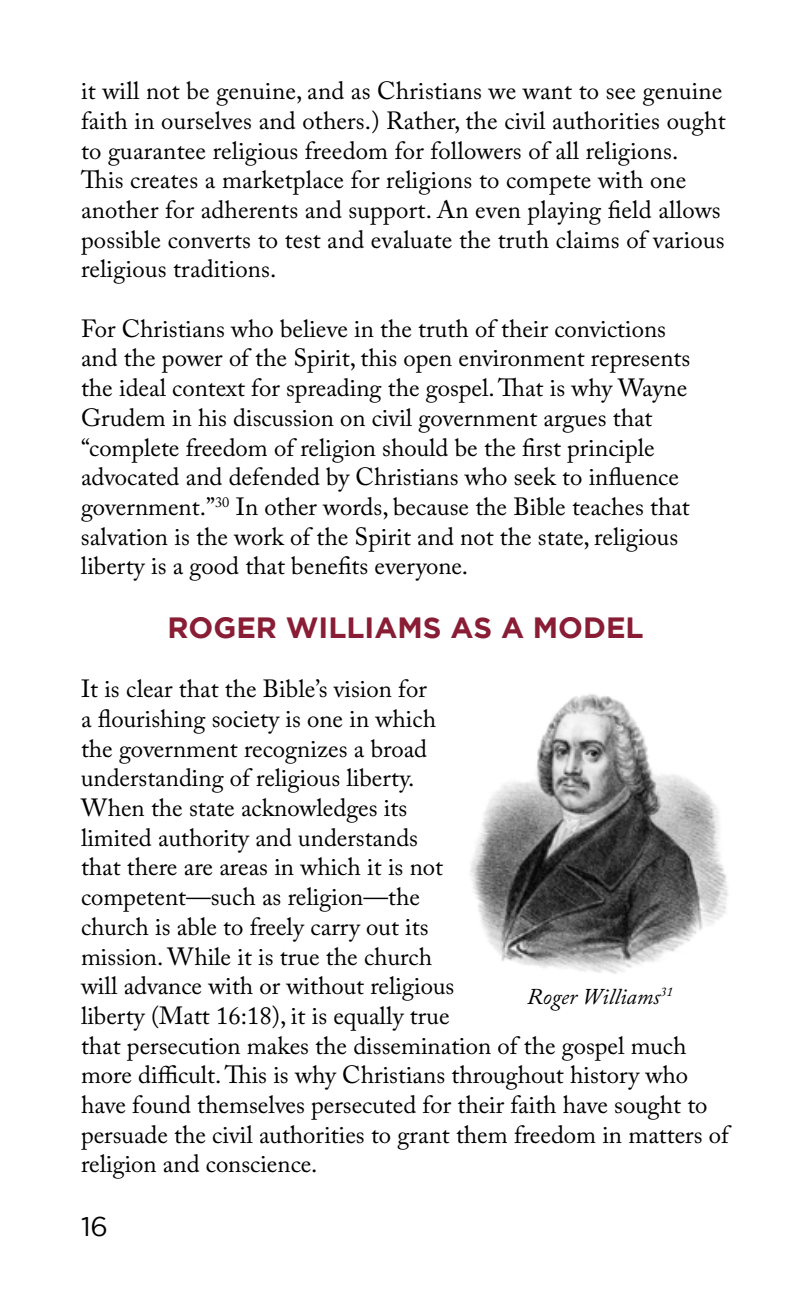
<style>
.page{position:relative;width:810px;height:1296px;background:#fff}
.page>*{position:absolute;margin:0;border:0;box-sizing:border-box;transform-origin:0 0}
.t1{font:700 29.25px "Gotham";color:#891d35}
.t2{font:27px "Gotham";color:#000}
.t3{font:24.75px/29.7px "Adobe Caslon Pro";color:#000}
.t4{font:italic 22.5px "Adobe Caslon Pro";color:#000}
</style>
<div class="page">
<img style="left:470px;top:694px;width:259px;height:280px">
<p class="t3" style="left:81px;top:76px;width:646px">it will not be genuine, and as Christians we want to see genuine faith in ourselves and others.) Rather, the civil authorities ought to guarantee religious freedom for followers of all religions.<br>This creates a marketplace for religions to compete with one another for adherents and support. An even playing field allows possible converts to test and evaluate the truth claims of various religious traditions.</p>
<p class="t3" style="left:81px;top:313px;width:611px">For Christians who believe in the truth of their convictions and the power of the Spirit, this open environment represents the ideal context for spreading the gospel. That is why Wayne Grudem in his discussion on civil government argues that “complete freedom of religion should be the first principle advocated and defended by Christians who seek to influence government.”<sup>30</sup> In other words, because the Bible teaches that salvation is the work of the Spirit and not the state, religious liberty is a good that benefits everyone.</p>
<p class="t1" style="left:167px;top:608px;width:478px">ROGER WILLIAMS AS A MODEL</p>
<p class="t3" style="left:81px;top:674px;width:649px">It is clear that the Bible’s vision for<br>a flourishing society is one in which<br>the government recognizes a broad<br>understanding of religious liberty.<br>When the state acknowledges its<br>limited authority and understands<br>that there are areas in which it is not<br>competent—such as religion—the<br>church is able to freely carry out its<br>mission. While it is true the church<br>will advance with or without religious<br>liberty (Matt 16:18), it is equally true<br>that persecution makes the dissemination of the gospel much more difficult. This is why Christians throughout history who have found themselves persecuted for their faith have sought to persuade the civil authorities to grant them freedom in matters of religion and conscience.</p>
<p class="t4" style="left:527px;top:983px;width:147px">Roger Williams<sup>31</sup></p>
<p class="t2" style="left:81px;top:1209px;width:29px">16</p>
</div>
